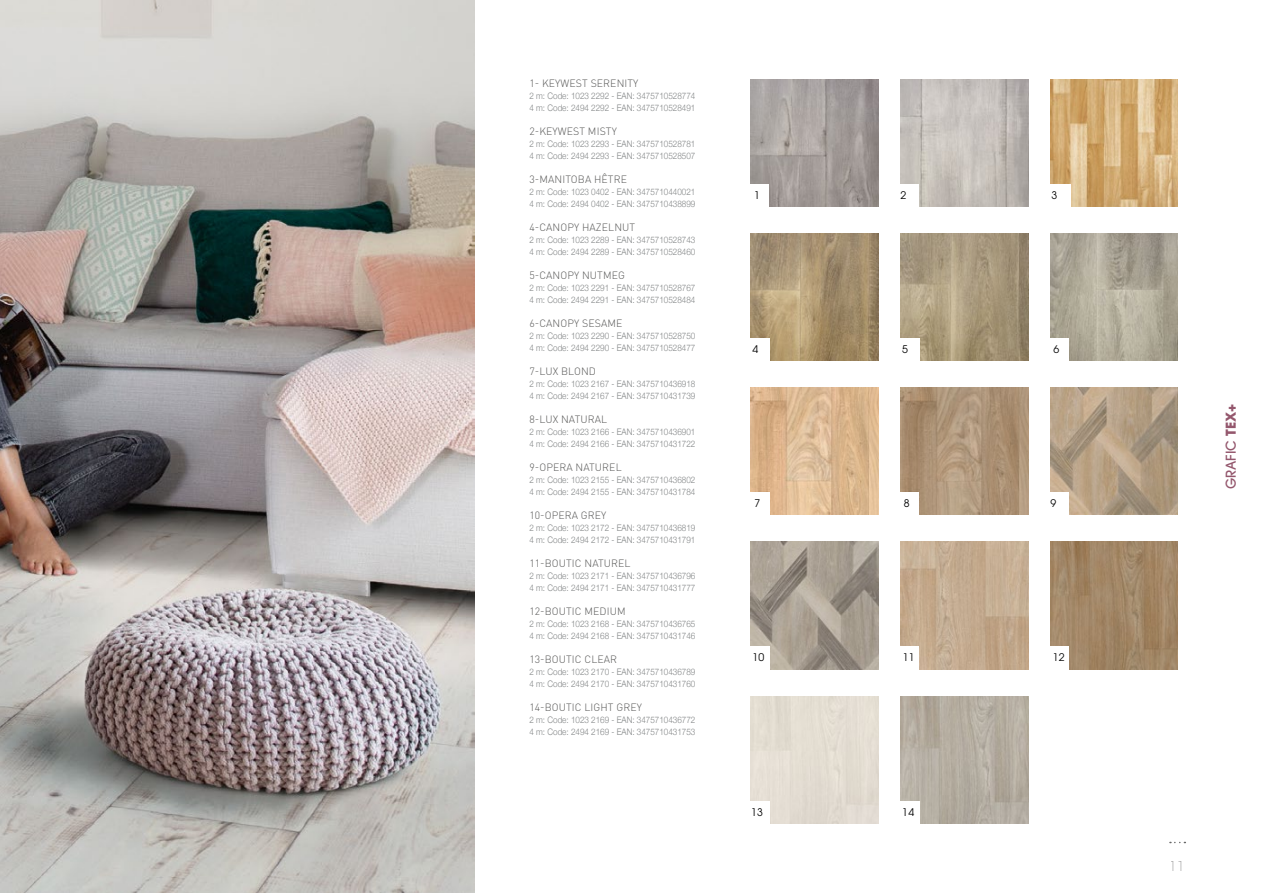
<style>
.page{position:relative;width:1263px;height:893px;background:#fff}
.page>*{position:absolute;margin:0;border:0;box-sizing:border-box;transform-origin:0 0}
.t1{font:500 13.5px "Avant Garde";color:#94576d}
.t2{font:200 13.5px "Avant Garde";color:#706f6f}
.t3{font:300 10.5px "DIN Pro";letter-spacing:.01em;color:#575756}
.t4{font:10.5px "Avant Garde";letter-spacing:.025em;color:#000}
.t5{font:300 9px/12px "Helvetica Neue";color:#828586;scale:.9 1}
.s1{font-weight:700}
</style>
<div class="page">
<img style="left:0;top:0;width:475px;height:893px">
<img style="left:1050px;top:387px;width:128px;height:128px">
<div style="left:1047px;top:492px;width:21px;height:24px;background:#fff"></div>
<img style="left:751px;top:542px;width:127px;height:127px">
<div style="left:748px;top:646px;width:21px;height:24px;background:#fff"></div>
<img style="left:901px;top:696px;width:127px;height:128px">
<div style="left:898px;top:801px;width:21px;height:23px;background:#fff"></div>
<img style="left:1050px;top:79px;width:128px;height:128px">
<div style="left:1049px;top:184px;width:21px;height:23px;background:#fff"></div>
<img style="left:1050px;top:542px;width:128px;height:127px">
<div style="left:1047px;top:646px;width:21px;height:24px;background:#fff"></div>
<img style="left:901px;top:387px;width:127px;height:128px">
<div style="left:897px;top:492px;width:21px;height:24px;background:#fff"></div>
<img style="left:901px;top:542px;width:127px;height:127px">
<div style="left:898px;top:646px;width:21px;height:24px;background:#fff"></div>
<img style="left:751px;top:387px;width:127px;height:128px">
<div style="left:748px;top:492px;width:21px;height:24px;background:#fff"></div>
<img style="left:901px;top:233px;width:127px;height:128px">
<div style="left:898px;top:338px;width:21px;height:24px;background:#fff"></div>
<img style="left:751px;top:233px;width:127px;height:128px">
<div style="left:748px;top:338px;width:21px;height:24px;background:#fff"></div>
<img style="left:1050px;top:233px;width:128px;height:128px">
<div style="left:1047px;top:338px;width:21px;height:24px;background:#fff"></div>
<img style="left:901px;top:79px;width:127px;height:128px">
<div style="left:897px;top:184px;width:21px;height:23px;background:#fff"></div>
<img style="left:751px;top:79px;width:127px;height:128px">
<div style="left:748px;top:184px;width:21px;height:23px;background:#fff"></div>
<p class="t3" style="left:529px;top:76px;width:111px">1- KEYWEST SERENITY</p>
<p class="t5" style="left:529px;top:89px;width:186px">2 m: Code: 1023 2292 - EAN: 3475710528774<br>4 m: Code: 2494 2292 - EAN: 3475710528491</p>
<p class="t3" style="left:529px;top:124px;width:89px">2-KEYWEST MISTY</p>
<p class="t5" style="left:529px;top:137px;width:186px">2 m: Code: 1023 2293 - EAN: 3475710528781<br>4 m: Code: 2494 2293 - EAN: 3475710528507</p>
<p class="t3" style="left:529px;top:172px;width:99px">3-MANITOBA HÊTRE</p>
<p class="t5" style="left:529px;top:185px;width:186px">2 m: Code: 1023 0402 - EAN: 3475710440021<br>4 m: Code: 2494 0402 - EAN: 3475710438899</p>
<p class="t3" style="left:529px;top:220px;width:107px">4-CANOPY HAZELNUT</p>
<p class="t5" style="left:529px;top:233px;width:186px">2 m: Code: 1023 2289 - EAN: 3475710528743<br>4 m: Code: 2494 2289 - EAN: 3475710528460</p>
<p class="t3" style="left:529px;top:268px;width:97px">5-CANOPY NUTMEG</p>
<p class="t5" style="left:529px;top:281px;width:186px">2 m: Code: 1023 2291 - EAN: 3475710528767<br>4 m: Code: 2494 2291 - EAN: 3475710528484</p>
<p class="t3" style="left:529px;top:316px;width:94px">6-CANOPY SESAME</p>
<p class="t5" style="left:529px;top:329px;width:186px">2 m: Code: 1023 2290 - EAN: 3475710528750<br>4 m: Code: 2494 2290 - EAN: 3475710528477</p>
<p class="t3" style="left:529px;top:364px;width:68px">7-LUX BLOND</p>
<p class="t5" style="left:529px;top:377px;width:186px">2 m: Code: 1023 2167 - EAN: 3475710436918<br>4 m: Code: 2494 2167 - EAN: 3475710431739</p>
<p class="t3" style="left:529px;top:412px;width:79px">8-LUX NATURAL</p>
<p class="t5" style="left:529px;top:425px;width:186px">2 m: Code: 1023 2166 - EAN: 3475710436901<br>4 m: Code: 2494 2166 - EAN: 3475710431722</p>
<p class="t3" style="left:529px;top:460px;width:94px">9-OPERA NATUREL</p>
<p class="t5" style="left:529px;top:473px;width:186px">2 m: Code: 1023 2155 - EAN: 3475710436802<br>4 m: Code: 2494 2155 - EAN: 3475710431784</p>
<p class="t3" style="left:529px;top:508px;width:79px">10-OPERA GREY</p>
<p class="t5" style="left:529px;top:521px;width:186px">2 m: Code: 1023 2172 - EAN: 3475710436819<br>4 m: Code: 2494 2172 - EAN: 3475710431791</p>
<p class="t3" style="left:529px;top:556px;width:103px">11-BOUTIC NATUREL</p>
<p class="t5" style="left:529px;top:569px;width:186px">2 m: Code: 1023 2171 - EAN: 3475710436796<br>4 m: Code: 2494 2171 - EAN: 3475710431777</p>
<p class="t3" style="left:529px;top:604px;width:98px">12-BOUTIC MEDIUM</p>
<p class="t5" style="left:529px;top:617px;width:186px">2 m: Code: 1023 2168 - EAN: 3475710436765<br>4 m: Code: 2494 2168 - EAN: 3475710431746</p>
<p class="t3" style="left:529px;top:652px;width:89px">13-BOUTIC CLEAR</p>
<p class="t5" style="left:529px;top:665px;width:186px">2 m: Code: 1023 2170 - EAN: 3475710436789<br>4 m: Code: 2494 2170 - EAN: 3475710431760</p>
<p class="t3" style="left:529px;top:700px;width:114px">14-BOUTIC LIGHT GREY</p>
<p class="t5" style="left:529px;top:713px;width:186px">2 m: Code: 1023 2169 - EAN: 3475710436772<br>4 m: Code: 2494 2169 - EAN: 3475710431753</p>
<p class="t4" style="left:754px;top:189px;width:7px">1</p>
<p class="t4" style="left:901px;top:189px;width:7px">2</p>
<p class="t4" style="left:1051px;top:189px;width:7px">3</p>
<p class="t4" style="left:752px;top:343px;width:7px">4</p>
<p class="t4" style="left:902px;top:343px;width:7px">5</p>
<p class="t4" style="left:1053px;top:343px;width:7px">6</p>
<p class="t4" style="left:754px;top:497px;width:7px">7</p>
<p class="t4" style="left:904px;top:497px;width:7px">8</p>
<p class="t4" style="left:1050px;top:497px;width:7px">9</p>
<p class="t4" style="left:752px;top:651px;width:13px">10</p>
<p class="t4" style="left:903px;top:651px;width:13px">11</p>
<p class="t4" style="left:1053px;top:651px;width:13px">12</p>
<p class="t4" style="left:751px;top:806px;width:13px">13</p>
<p class="t4" style="left:902px;top:806px;width:13px">14</p>
<h1 class="t1" style="left:1222px;top:489px;width:86px;rotate:-90deg">GRAFIC <span class="s1">TEX+</span></h1>
<h1 class="t2" style="left:1170px;top:858px;width:16px">11</h1>
</div>
